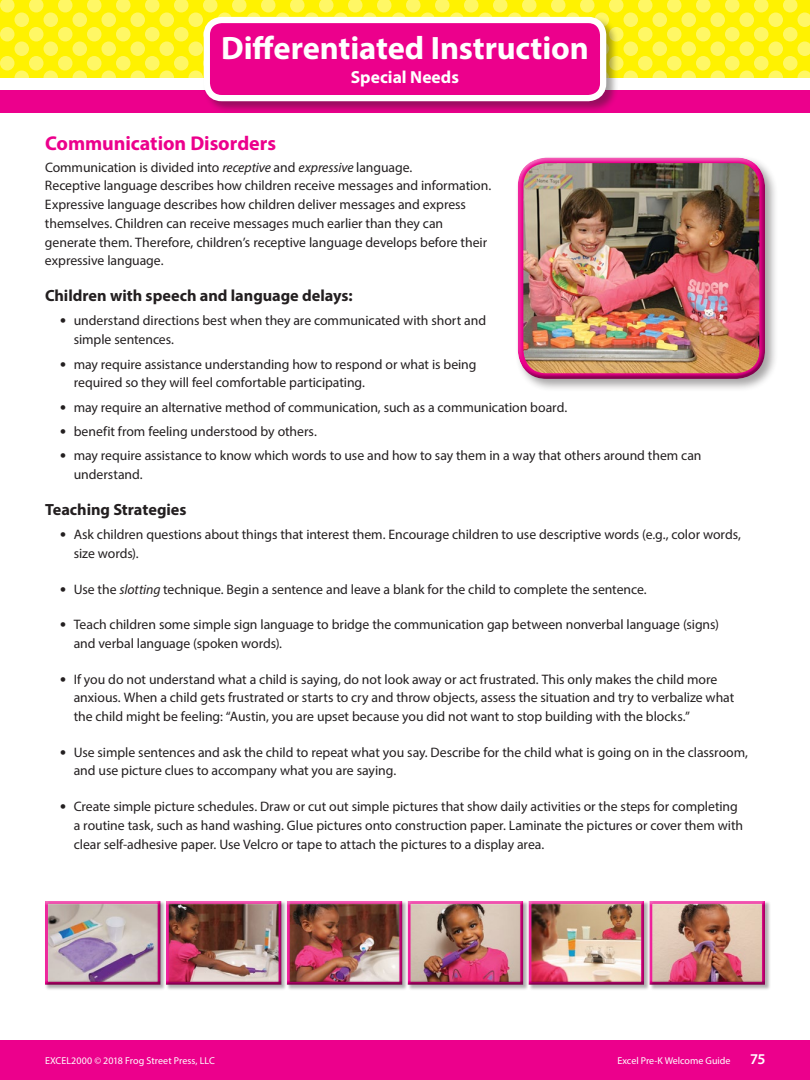
<style>
.page{position:relative;width:810px;height:1080px;background:#fff}
.page>*{position:absolute;margin:0;border:0;box-sizing:border-box;transform-origin:0 0}
.t1{font:700 32.5px "Myriad Pro";letter-spacing:-.005em;color:#fff}
.t2{font:700 20px "Myriad Pro";letter-spacing:-.005em;color:#ec008c}
.t3{font:700 17.5px "Myriad Pro";color:#fff}
.t4{font:700 16.25px "Myriad Pro";color:#231f20}
.t5{font:600 15px "Myriad Pro";color:#fff}
.t6{font:13.75px/18.8px "Myriad Pro";letter-spacing:-.005em;color:#231f20}
.t7{font:10px "Myriad Pro";color:#fff}
.s1{font-style:italic}
.s2{font-weight:700;font-size:17.5px}
</style>
<div class="page">
<div style="left:0;top:1041px;width:810px;height:39px;background:#ec008c"></div>
<div style="left:0;top:90px;width:810px;height:22px;background:#ec008c"></div>
<svg style="left:0;top:0;width:810px;height:78px;background:#fff327"></svg>
<div style="left:202px;top:16px;width:417px;height:98px;background:#231f20;opacity:.42"></div>
<div style="left:207px;top:20px;width:396px;height:78px;background:#ec008c;border-radius:15px"></div>
<div style="left:204px;top:17px;width:402px;height:84px;border:6px solid #fff;border-radius:15px"></div>
<div style="left:515px;top:155px;width:263px;height:237px;background:#231f20;opacity:.4"></div>
<div style="left:517px;top:157px;width:248px;height:211px;background:#fff;opacity:.5"></div>
<div style="left:518px;top:165px;width:247px;height:215px;background:#231f20;opacity:.5"></div>
<div style="left:166px;top:901px;width:121px;height:89px;background:#231f20;opacity:.35"></div>
<div style="left:165px;top:900px;width:117px;height:85px;background:#231f20;opacity:.5"></div>
<div style="left:287px;top:901px;width:121px;height:89px;background:#231f20;opacity:.35"></div>
<div style="left:286px;top:900px;width:117px;height:85px;background:#231f20;opacity:.5"></div>
<div style="left:408px;top:901px;width:121px;height:89px;background:#231f20;opacity:.35"></div>
<div style="left:407px;top:900px;width:117px;height:85px;background:#231f20;opacity:.5"></div>
<div style="left:528px;top:901px;width:121px;height:89px;background:#231f20;opacity:.35"></div>
<div style="left:527px;top:900px;width:118px;height:85px;background:#231f20;opacity:.5"></div>
<div style="left:649px;top:901px;width:121px;height:89px;background:#231f20;opacity:.35"></div>
<div style="left:648px;top:900px;width:118px;height:85px;background:#231f20;opacity:.5"></div>
<div style="left:45px;top:901px;width:121px;height:89px;background:#231f20;opacity:.35"></div>
<div style="left:44px;top:900px;width:117px;height:85px;background:#231f20;opacity:.5"></div>
<h1 class="t1" style="left:221px;top:27px;width:369px">Differentiated Instruction</h1>
<p class="t3" style="left:351px;top:66px;width:110px">Special Needs</p>
<h2 class="t2" style="left:45px;top:130px;width:233px">Communication Disorders</h2>
<p class="t6" style="left:45px;top:157px;width:448px">Communication is divided into <span class="s1">receptive</span> and <span class="s1">expressive</span> language.<br>Receptive language describes how children receive messages and information.<br>Expressive language describes how children deliver messages and express themselves. Children can receive messages much earlier than they can generate them. Therefore, children’s receptive language develops before their expressive language.</p>
<p class="t4" style="left:45px;top:285px;width:309px">Children with speech and language delays:</p>
<p class="t6" style="left:74px;top:311px;width:414px;text-indent:-14px"><span class="s2">•</span> understand directions best when they are communicated with short and simple sentences.</p>
<p class="t6" style="left:74px;top:354px;width:404px;text-indent:-14px"><span class="s2">•</span> may require assistance understanding how to respond or what is being required so they will feel comfortable participating.</p>
<p class="t6" style="left:60px;top:397px;width:509px"><span class="s2">•</span> may require an alternative method of communication, such as a communication board.</p>
<p class="t6" style="left:60px;top:422px;width:258px"><span class="s2">•</span> benefit from feeling understood by others.</p>
<p class="t6" style="left:74px;top:446px;width:629px;text-indent:-14px"><span class="s2">•</span> may require assistance to know which words to use and how to say them in a way that others around them can understand.</p>
<p class="t4" style="left:45px;top:499px;width:143px">Teaching Strategies</p>
<p class="t6" style="left:74px;top:525px;width:669px;text-indent:-14px"><span class="s2">•</span> Ask children questions about things that interest them. Encourage children to use descriptive words (e.g., color words, size words).</p>
<p class="t6" style="left:60px;top:579px;width:588px"><span class="s2">•</span> Use the <span class="s1">slotting</span> technique. Begin a sentence and leave a blank for the child to complete the sentence.</p>
<p class="t6" style="left:74px;top:615px;width:647px;text-indent:-14px"><span class="s2">•</span> Teach children some simple sign language to bridge the communication gap between nonverbal language (signs) and verbal language (spoken words).</p>
<p class="t6" style="left:74px;top:669px;width:662px;text-indent:-14px"><span class="s2">•</span> If you do not understand what a child is saying, do not look away or act frustrated. This only makes the child more anxious. When a child gets frustrated or starts to cry and throw objects, assess the situation and try to verbalize what the child might be feeling: “Austin, you are upset because you did not want to stop building with the blocks.”</p>
<p class="t6" style="left:74px;top:742px;width:676px;text-indent:-14px"><span class="s2">•</span> Use simple sentences and ask the child to repeat what you say. Describe for the child what is going on in the classroom, and use picture clues to accompany what you are saying.</p>
<p class="t6" style="left:74px;top:797px;width:671px;text-indent:-14px"><span class="s2">•</span> Create simple picture schedules. Draw or cut out simple pictures that show daily activities or the steps for completing a routine task, such as hand washing. Glue pictures onto construction paper. Laminate the pictures or cover them with clear self-adhesive paper. Use Velcro or tape to attach the pictures to a display area.</p>
<p class="t7" style="left:45px;top:1054px;width:171px">EXCEL2000 © 2018 Frog Street Press, LLC</p>
<p class="t7" style="left:618px;top:1054px;width:115px">Excel Pre-K Welcome Guide</p>
<p class="t5" style="left:750px;top:1051px;width:17px">75</p>
</div>
